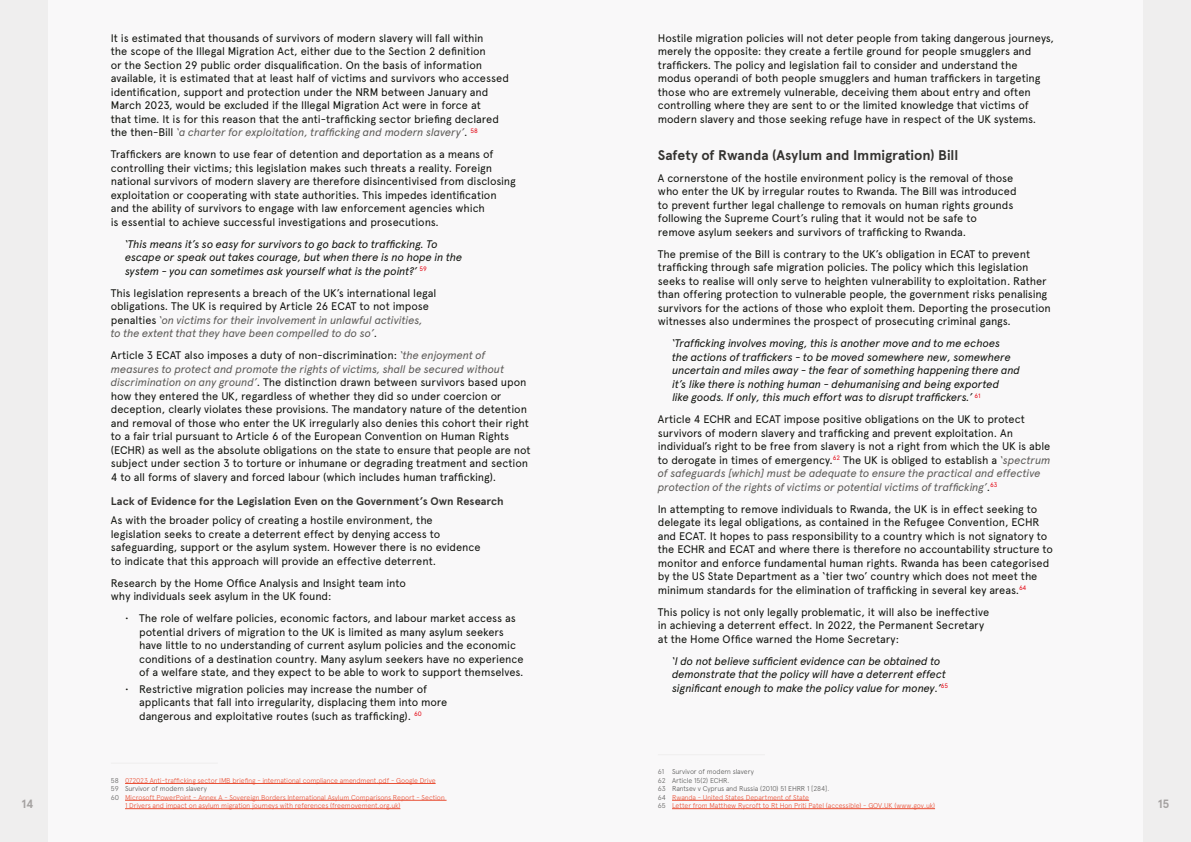
<style>
.page{position:relative;width:1191px;height:842px;background:#efeeee}
.page>*{position:absolute;margin:0;border:0;box-sizing:border-box;transform-origin:0 0}
.t1{font:700 14px "Apercu Pro";letter-spacing:-.005em;color:#343330}
.t2{font:700 12px "Apercu Pro";color:#a5a2a1}
.t3{font:11px/13.5px "Apercu Pro";letter-spacing:-.01em;color:#10120d}
.t4{font:italic 11px/13.5px "Apercu Pro";letter-spacing:-.01em;color:#10120d}
.t5{font:700 11px "Apercu Pro";color:#343330}
.t6{font:300 7px/8.4px "Apercu Pro";letter-spacing:-.015em;color:#e94f35}
.t7{font:300 7px "Apercu Pro";letter-spacing:-.01em;color:#575756}
.s1{font-style:italic;color:#5c5a57}
.s2{color:#575756}
</style>
<div class="page">
<div style="left:48px;top:0;width:1094px;height:842px;background:#f9f8f9"></div>
<hr style="left:658px;top:754px;width:107px;height:1px;background:#efeeee">
<hr style="left:672px;top:800px;width:137px;height:1px;background:#e94f35">
<hr style="left:672px;top:808px;width:263px;height:1px;background:#e94f35">
<hr style="left:111px;top:763px;width:107px;height:1px;background:#efeeee">
<hr style="left:125px;top:783px;width:310px;height:1px;background:#e94f35">
<hr style="left:125px;top:800px;width:321px;height:1px;background:#e94f35">
<hr style="left:125px;top:808px;width:275px;height:1px;background:#e94f35">
<p class="t3" style="left:111px;top:30px;width:399px">It is estimated that thousands of survivors of modern slavery will fall within<br>the scope of the Illegal Migration Act, either due to the Section 2 definition<br>or the Section 29 public order disqualification. On the basis of information available, it is estimated that at least half of victims and survivors who accessed identification, support and protection under the NRM between January and March 2023, would be excluded if the Illegal Migration Act were in force at<br>that time. It is for this reason that the anti-trafficking sector briefing declared the then-Bill <span class="s1">‘a charter for exploitation, trafficking and modern slavery’</span>. <sup>58</sup></p>
<p class="t3" style="left:111px;top:147px;width:406px">Traffickers are known to use fear of detention and deportation as a means of controlling their victims; this legislation makes such threats a reality. Foreign national survivors of modern slavery are therefore disincentivised from disclosing exploitation or cooperating with state authorities. This impedes identification and the ability of survivors to engage with law enforcement agencies which<br>is essential to achieve successful investigations and prosecutions.</p>
<p class="t4" style="left:125px;top:236px;width:339px">‘This means it’s so easy for survivors to go back to trafficking. To escape or speak out takes courage, but when there is no hope in the system - you can sometimes ask yourself what is the point?’ <sup>59</sup></p>
<p class="t3" style="left:111px;top:285px;width:327px">This legislation represents a breach of the UK’s international legal obligations. The UK is required by Article 26 ECAT to not impose penalties <span class="s1">‘on victims for their involvement in unlawful activities,<br>to the extent that they have been compelled to do so’</span>.</p>
<p class="t3" style="left:111px;top:348px;width:421px">Article 3 ECAT also imposes a duty of non-discrimination: <span class="s1">‘the enjoyment of measures to protect and promote the rights of victims, shall be secured without discrimination on any ground’</span>. The distinction drawn between survivors based upon how they entered the UK, regardless of whether they did so under coercion or deception, clearly violates these provisions. The mandatory nature of the detention and removal of those who enter the UK irregularly also denies this cohort their right to a fair trial pursuant to Article 6 of the European Convention on Human Rights (ECHR) as well as the absolute obligations on the state to ensure that people are not subject under section 3 to torture or inhumane or degrading treatment and section 4 to all forms of slavery and forced labour (which includes human trafficking).</p>
<p class="t5" style="left:111px;top:493px;width:394px">Lack of Evidence for the Legislation Even on the Government’s Own Research</p>
<p class="t3" style="left:111px;top:513px;width:371px">As with the broader policy of creating a hostile environment, the legislation seeks to create a deterrent effect by denying access to safeguarding, support or the asylum system. However there is no evidence to indicate that this approach will provide an effective deterrent.</p>
<p class="t3" style="left:111px;top:575px;width:297px">Research by the Home Office Analysis and Insight team into why individuals seek asylum in the UK found:</p>
<p class="t3" style="left:139px;top:611px;width:386px;text-indent:-14px">• The role of welfare policies, economic factors, and labour market access as potential drivers of migration to the UK is limited as many asylum seekers have little to no understanding of current asylum policies and the economic conditions of a destination country. Many asylum seekers have no experience of a welfare state, and they expect to be able to work to support themselves.</p>
<p class="t3" style="left:139px;top:681px;width:310px;text-indent:-14px">• Restrictive migration policies may increase the number of applicants that fall into irregularity, displacing them into more dangerous and exploitative routes (such as trafficking). <sup>60</sup></p>
<p class="t3" style="left:658px;top:30px;width:398px">Hostile migration policies will not deter people from taking dangerous journeys, merely the opposite: they create a fertile ground for people smugglers and traffickers. The policy and legislation fail to consider and understand the<br>modus operandi of both people smugglers and human traffickers in targeting those who are extremely vulnerable, deceiving them about entry and often controlling where they are sent to or the limited knowledge that victims of modern slavery and those seeking refuge have in respect of the UK systems.</p>
<p class="t1" style="left:658px;top:144px;width:302px">Safety of Rwanda (Asylum and Immigration) Bill</p>
<p class="t3" style="left:658px;top:170px;width:360px">A cornerstone of the hostile environment policy is the removal of those who enter the UK by irregular routes to Rwanda. The Bill was introduced to prevent further legal challenge to removals on human rights grounds following the Supreme Court’s ruling that it would not be safe to remove asylum seekers and survivors of trafficking to Rwanda.</p>
<p class="t3" style="left:658px;top:246px;width:394px">The premise of the Bill is contrary to the UK’s obligation in ECAT to prevent trafficking through safe migration policies. The policy which this legislation seeks to realise will only serve to heighten vulnerability to exploitation. Rather than offering protection to vulnerable people, the government risks penalising survivors for the actions of those who exploit them. Deporting the prosecution witnesses also undermines the prospect of prosecuting criminal gangs.</p>
<p class="t4" style="left:672px;top:336px;width:350px">‘Trafficking involves moving, this is another move and to me echoes<br>the actions of traffickers - to be moved somewhere new, somewhere uncertain and miles away - the fear of something happening there and it’s like there is nothing human - dehumanising and being exported<br>like goods. If only, this much effort was to disrupt traffickers.’ <sup>61</sup></p>
<p class="t3" style="left:658px;top:412px;width:394px">Article 4 ECHR and ECAT impose positive obligations on the UK to protect survivors of modern slavery and trafficking and prevent exploitation. An individual’s right to be free from slavery is not a right from which the UK is able to derogate in times of emergency.<sup>62</sup> The UK is obliged to establish a <span class="s1">‘spectrum of safeguards [which] must be adequate to ensure the practical and effective protection of the rights of victims or potential victims of trafficking’</span>.<sup>63</sup></p>
<p class="t3" style="left:658px;top:501px;width:397px">In attempting to remove individuals to Rwanda, the UK is in effect seeking to delegate its legal obligations, as contained in the Refugee Convention, ECHR and ECAT. It hopes to pass responsibility to a country which is not signatory to the ECHR and ECAT and where there is therefore no accountability structure to monitor and enforce fundamental human rights. Rwanda has been categorised by the US State Department as a ‘tier two’ country which does not meet the minimum standards for the elimination of trafficking in several key areas.<sup>64</sup></p>
<p class="t3" style="left:658px;top:604px;width:333px">This policy is not only legally problematic, it will also be ineffective in achieving a deterrent effect. In 2022, the Permanent Secretary at the Home Office warned the Home Secretary:</p>
<p class="t4" style="left:672px;top:653px;width:277px">‘I do not believe sufficient evidence can be obtained to demonstrate that the policy will have a deterrent effect significant enough to make the policy value for money.’<sup>65</sup></p>
<p class="t6" style="left:658px;top:767px;width:279px"><span class="s2">61 Survivor of modern slavery<br>62 Article 15(2) ECHR.<br>63 Rantsev v Cyprus and Russia (2010) 51 EHRR 1 [284].<br>64</span> Rwanda - United States Department of State<br><span class="s2">65</span> Letter from Matthew Rycroft to Rt Hon Priti Patel (accessible) - GOV.UK (www.gov.uk)</p>
<p class="t6" style="left:111px;top:775px;width:326px"><span class="s2">58</span> 072023 Anti-trafficking sector IMB briefing - international compliance amendment.pdf - Google Drive</p>
<p class="t7" style="left:111px;top:783px;width:97px">59 Survivor of modern slavery</p>
<p class="t6" style="left:111px;top:792px;width:335px"><span class="s2">60</span> Microsoft PowerPoint - Annex A - Sovereign Borders International Asylum Comparisons Report - Section</p>
<p class="t6" style="left:125px;top:801px;width:277px">1 Drivers and impact on asylum migration journeys with references (freemovement.org.uk)</p>
<p class="t2" style="left:21px;top:795px;width:14px">14</p>
<p class="t2" style="left:1157px;top:795px;width:13px">15</p>
</div>
